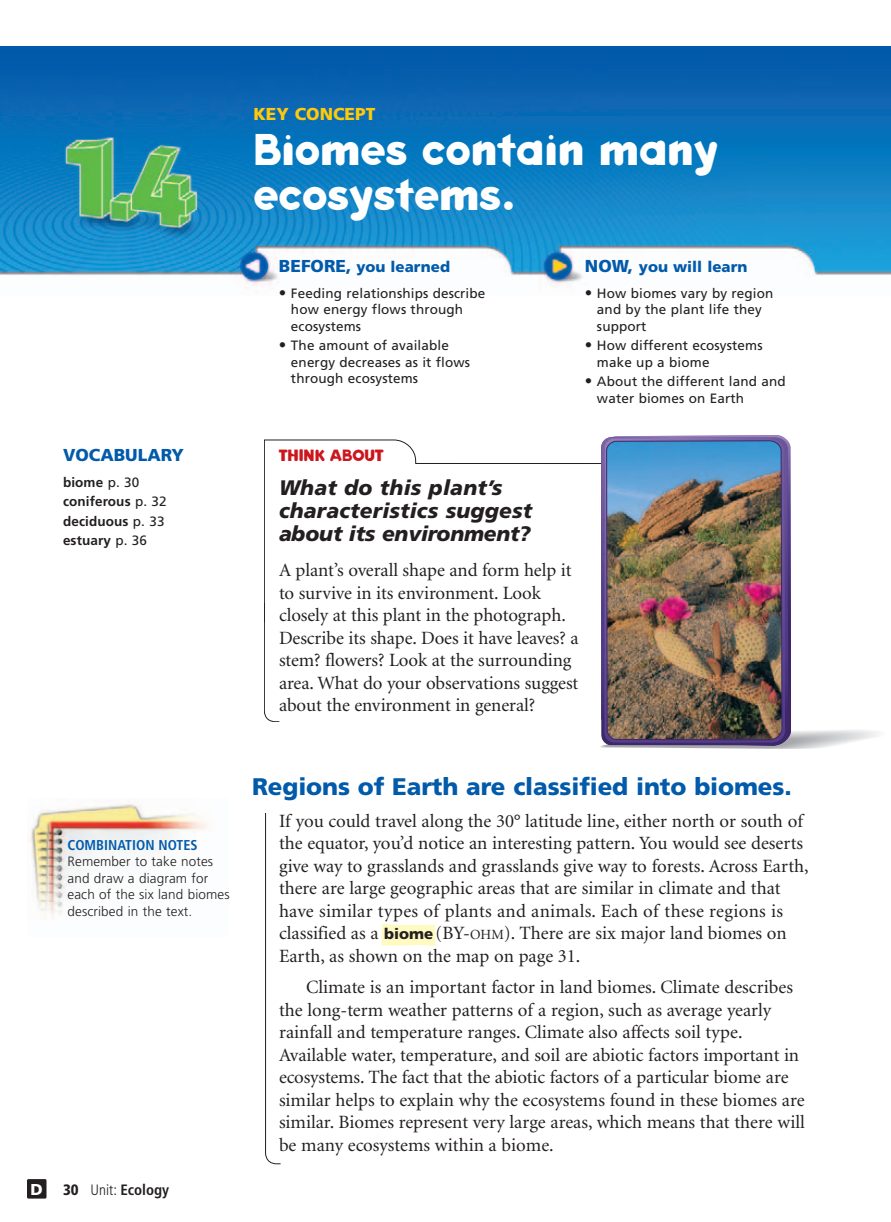
<style>
.page{position:relative;width:891px;height:1222px;background:#fff}
.page>*{position:absolute;margin:0;border:0;box-sizing:border-box;transform-origin:0 0}
.t1{font:700 45px/45px "Keedy Sans";letter-spacing:-.005em;color:#fff}
.t2{font:900 24px "Frutiger";letter-spacing:-.005em;color:#015aaa}
.t3{font:italic 900 21px/23.2px "Frutiger";letter-spacing:.01em;color:#231f20}
.t4{font:18.75px/22.5px "Minion";color:#231f20}
.t5{font:900 17.25px "Frutiger";color:#015aaa}
.t6{font:900 17.25px "Frutiger";color:#feca0a}
.t7{font:700 16.5px "Keedy Sans";color:#cd151d}
.t8{font:900 15.75px "Frutiger";color:#fff}
.t9{font:900 15px "Frutiger";color:#015aaa}
.t10{font:700 condensed 15px "Frutiger";color:#231f20}
.t11{font:900 15px "Frutiger";color:#231f20}
.t12{font:700 condensed 14.25px "Frutiger";color:#015aaa}
.t13{font:13.5px/16.5px "Frutiger";letter-spacing:.01em;color:#231f20}
.t14{font:300 13.5px/16.5px "Frutiger";letter-spacing:.01em;color:#231f20}
.t15{font:700 13.5px/19.5px "Frutiger";letter-spacing:.01em;color:#231f20}
.s1{font-weight:400}
.s2{font-size:17.25px}
.s3{font-weight:300;font-size:15px}
.s4{font-family:"VAG Rounded";font-weight:900}
.s5{font-weight:900}
.s6{font-weight:300}
.s7{font-size:14.1px}
</style>
<div class="page">
<svg style="left:381px;top:924px;width:55px;height:22px"></svg>
<svg style="left:264px;top:440px;width:337px;height:164px"></svg>
<img style="left:0;top:46px;width:891px;height:240px">
<svg style="left:264px;top:604px;width:16px;height:118px"></svg>
<svg style="left:265px;top:814px;width:16px;height:350px"></svg>
<img style="left:30px;top:801px;width:178px;height:118px">
<svg style="left:600px;top:730px;width:278px;height:18px"></svg>
<img style="left:612px;top:435px;width:179px;height:311px">
<img style="left:601px;top:437px;width:187px;height:111px">
<img style="left:601px;top:548px;width:187px;height:117px">
<img style="left:601px;top:665px;width:187px;height:66px">
<img style="left:604px;top:438px;width:181px;height:117px">
<img style="left:604px;top:555px;width:181px;height:121px">
<img style="left:604px;top:676px;width:181px;height:67px">
<img style="left:606px;top:441px;width:177px;height:300px">
<div style="left:27px;top:1179px;width:19px;height:19px;background:#231f20;border-radius:2px"></div>
<p class="t5" style="left:63px;top:448px;width:123px">VOCABULARY</p>
<p class="t15" style="left:63px;top:474px;width:105px">biome <span class="s1">p. 30 </span>coniferous <span class="s1">p. 32 </span>deciduous <span class="s1">p. 33 </span>estuary <span class="s1">p. 36</span></p>
<p class="t6" style="left:254px;top:107px;width:123px">KEY CONCEPT</p>
<h1 class="t1" style="left:254px;top:132px;width:466px">Biomes contain many ecosystems.</h1>
<p class="t9" style="left:279px;top:261px;width:173px"><span class="s2">BEFORE,</span> you learned</p>
<p class="t13" style="left:291px;top:286px;width:196px;text-indent:-12px"><span class="s3">•</span> Feeding relationships describe how energy flows through ecosystems</p>
<p class="t13" style="left:291px;top:339px;width:181px;text-indent:-12px"><span class="s3">•</span> The amount of available energy decreases as it flows through ecosystems</p>
<p class="t9" style="left:585px;top:261px;width:164px"><span class="s2">NOW,</span> you will learn</p>
<p class="t13" style="left:597px;top:286px;width:178px;text-indent:-12px"><span class="s3">•</span> How biomes vary by region and by the plant life they support</p>
<p class="t13" style="left:597px;top:339px;width:167px;text-indent:-12px"><span class="s3">•</span> How different ecosystems make up a biome</p>
<p class="t13" style="left:597px;top:375px;width:190px;text-indent:-12px"><span class="s3">•</span> About the different land and water biomes on Earth</p>
<p class="t7" style="left:279px;top:450px;width:106px">TH<span class="s4">I</span>NK ABOUT</p>
<p class="t3" style="left:279px;top:478px;width:255px">What do this plant’s characteristics suggest about its environment?</p>
<p class="t4" style="left:279px;top:560px;width:301px">A plant’s overall shape and form help it to survive in its environment. Look closely at this plant in the photograph.<br>Describe its shape. Does it have leaves? a stem? flowers? Look at the surrounding area. What do your observations suggest about the environment in general?</p>
<p class="t12" style="left:68px;top:839px;width:132px">COMBINATION NOTES</p>
<p class="t14" style="left:68px;top:854px;width:164px">Remember to take notes and draw a diagram for each of the six land biomes described in the text.</p>
<p class="t8" style="left:31px;top:1183px;width:14px">D</p>
<p class="t10" style="left:63px;top:1184px;width:108px"><span class="s5">30</span> <span class="s6">Unit:</span> Ecology</p>
<p class="t2" style="left:252px;top:777px;width:541px">Regions of Earth are classified into biomes.</p>
<p class="t4" style="left:279px;top:811px;width:531px">If you could travel along the 30° latitude line, either north or south of the equator, you’d notice an interesting pattern. You would see deserts give way to grasslands and grasslands give way to forests. Across Earth, there are large geographic areas that are similar in climate and that have similar types of plants and animals. Each of these regions is classified as a</p>
<p class="t4" style="left:279px;top:923px;width:509px;text-indent:157px">(BY-<span class="s7">OHM</span>). There are six major land biomes on<br>Earth, as shown on the map on page 31.</p>
<p class="t4" style="left:279px;top:977px;width:527px;text-indent:27px">Climate is an important factor in land biomes. Climate describes the long-term weather patterns of a region, such as average yearly rainfall and temperature ranges. Climate also affects soil type.<br>Available water, temperature, and soil are abiotic factors important in ecosystems. The fact that the abiotic factors of a particular biome are similar helps to explain why the ecosystems found in these biomes are similar. Biomes represent very large areas, which means that there will be many ecosystems within a biome.</p>
<p class="t11" style="left:384px;top:928px;width:51px">biome</p>
</div>
